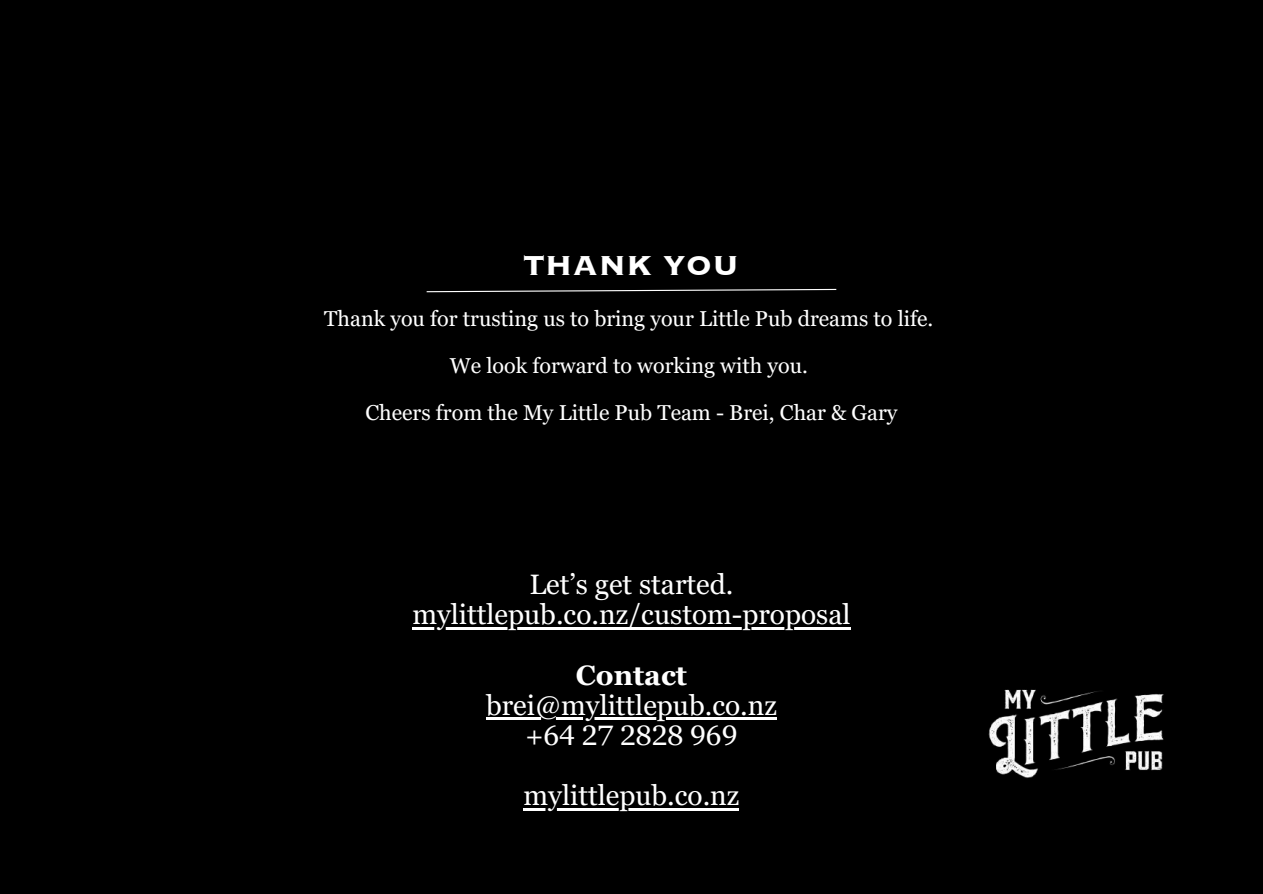
<style>
.page{position:relative;width:1263px;height:894px;background:#fff}
.page>*{position:absolute;margin:0;border:0;box-sizing:border-box;transform-origin:0 0}
.t1{font:35.55px "Copperplate Gothic LT Pro 33 BC";color:#fff}
.t2{font:28.05px/30.2px "Georgia Pro";color:#fff;text-align:center}
.t3{font:700 28.05px "Georgia Pro";color:#fff}
.t4{font:21.6px/47.2px "Georgia Pro";color:#fff;text-align:center}
</style>
<div class="page">
<div style="left:0;top:0;width:1263px;height:893px;background:#000"></div>
<svg style="left:426px;top:288px;width:411px;height:5px"></svg>
<img style="left:988px;top:689px;width:176px;height:89px">
<hr style="left:412px;top:626px;width:438px;height:3px;background:#fff">
<hr style="left:486px;top:717px;width:291px;height:3px;background:#fff">
<hr style="left:524px;top:807px;width:215px;height:3px;background:#fff">
<h1 class="t1" style="left:523px;top:249px;width:218px">THANK YOU</h1>
<p class="t4" style="left:324px;top:294px;width:611px">Thank you for trusting us to bring your Little Pub dreams to life.<br>We look forward to working with you.<br>Cheers from the My Little Pub Team - Brei, Char &amp; Gary</p>
<p class="t2" style="left:412px;top:569px;width:440px">Let’s get started. mylittlepub.co.nz/custom-proposal</p>
<p class="t3" style="left:576px;top:658px;width:113px">Contact</p>
<p class="t2" style="left:486px;top:689px;width:292px">brei@mylittlepub.co.nz +64 27 2828 969</p>
<p class="t2" style="left:524px;top:780px;width:217px">mylittlepub.co.nz</p>
</div>
